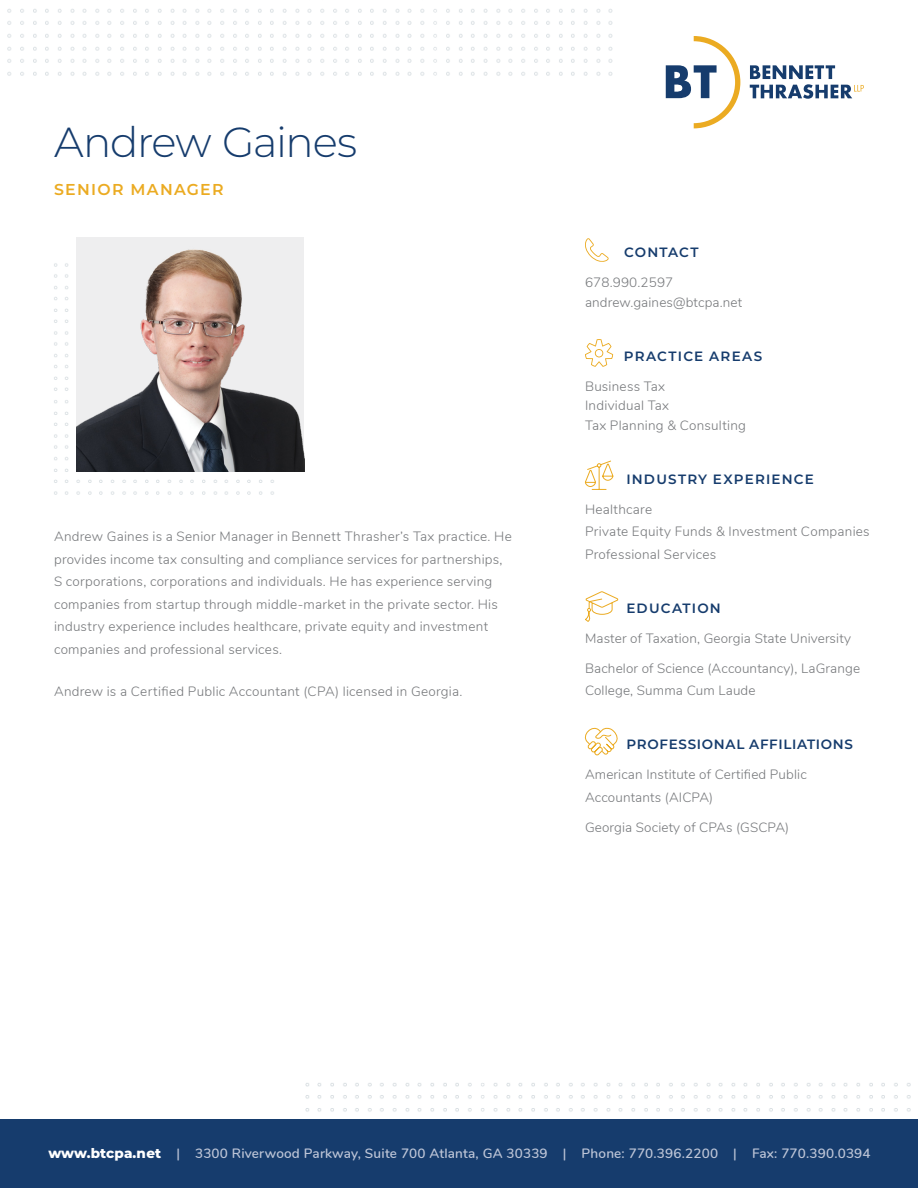
<style>
.page{position:relative;width:918px;height:1188px;background:#fff}
.page>*{position:absolute;margin:0;border:0;box-sizing:border-box;transform-origin:0 0}
.t1{font:300 42px "Montserrat";letter-spacing:-.03em;color:#163c6d}
.t2{font:600 15.75px "Montserrat";letter-spacing:.085em;color:#ebab22}
.t3{font:300 13.5px/22.5px "Nunito";letter-spacing:.015em;color:#76787b}
.t4{font:600 13.5px "Nunito";letter-spacing:.015em;color:#bdc5d7}
.t5{font:600 13.5px "Montserrat";letter-spacing:.085em;color:#163c6d}
.t6{font:600 13.5px "Montserrat";letter-spacing:.05em;color:#163c6d}
.s1{font-family:"Montserrat";font-weight:800;color:#fff}
</style>
<div class="page">
<svg style="left:585px;top:238px;width:24px;height:24px"></svg>
<svg style="left:585px;top:339px;width:28px;height:28px"></svg>
<svg style="left:584px;top:460px;width:30px;height:30px"></svg>
<svg style="left:585px;top:591px;width:34px;height:31px"></svg>
<svg style="left:584px;top:727px;width:34px;height:29px"></svg>
<svg style="left:750px;top:65px;width:114px;height:34px"></svg>
<svg style="left:666px;top:36px;width:74px;height:92px"></svg>
<img style="left:7px;top:9px;width:606px;height:67px">
<img style="left:304px;top:1083px;width:614px;height:37px">
<img style="left:54px;top:263px;width:220px;height:232px">
<div style="left:0;top:1120px;width:918px;height:68px;background:#163c6d"></div>
<img style="left:76px;top:237px;width:228px;height:235px">
<p class="t1" style="left:54px;top:114px;width:305px">Andrew Gaines</p>
<p class="t2" style="left:54px;top:178px;width:171px">SENIOR MANAGER</p>
<p class="t3" style="left:54px;top:525px;width:459px">Andrew Gaines is a Senior Manager in Bennett Thrasher’s Tax practice. He provides income tax consulting and compliance services for partnerships, S corporations, corporations and individuals. He has experience serving companies from startup through middle-market in the private sector. His industry experience includes healthcare, private equity and investment companies and professional services.</p>
<p class="t3" style="left:54px;top:679px;width:410px">Andrew is a Certified Public Accountant (CPA) licensed in Georgia.</p>
<p class="t5" style="left:624px;top:243px;width:76px">CONTACT</p>
<p class="t3" style="left:585px;top:272px;width:159px;line-height:19.5px">678.990.2597 andrew.gaines@btcpa.net</p>
<p class="t5" style="left:624px;top:346px;width:140px">PRACTICE AREAS</p>
<p class="t3" style="left:585px;top:376px;width:162px;line-height:19.5px">Business Tax<br>Individual Tax<br>Tax Planning &amp; Consulting</p>
<p class="t5" style="left:626px;top:469px;width:189px">INDUSTRY EXPERIENCE</p>
<p class="t3" style="left:585px;top:497px;width:286px">Healthcare<br>Private Equity Funds &amp; Investment Companies<br>Professional Services</p>
<p class="t5" style="left:626px;top:598px;width:96px">EDUCATION</p>
<p class="t3" style="left:585px;top:626px;width:267px">Master of Taxation, Georgia State University</p>
<p class="t3" style="left:585px;top:656px;width:277px">Bachelor of Science (Accountancy), LaGrange<br>College, Summa Cum Laude</p>
<p class="t6" style="left:627px;top:735px;width:228px">PROFESSIONAL AFFILIATIONS</p>
<p class="t3" style="left:585px;top:763px;width:223px">American Institute of Certified Public<br>Accountants (AICPA)</p>
<p class="t3" style="left:585px;top:815px;width:206px">Georgia Society of CPAs (GSCPA)</p>
<p class="t4" style="left:48px;top:1144px;width:824px"><span class="s1">www.btcpa.net</span> | 3300 Riverwood Parkway, Suite 700 Atlanta, GA 30339 | Phone: 770.396.2200 | Fax: 770.390.0394</p>
</div>
